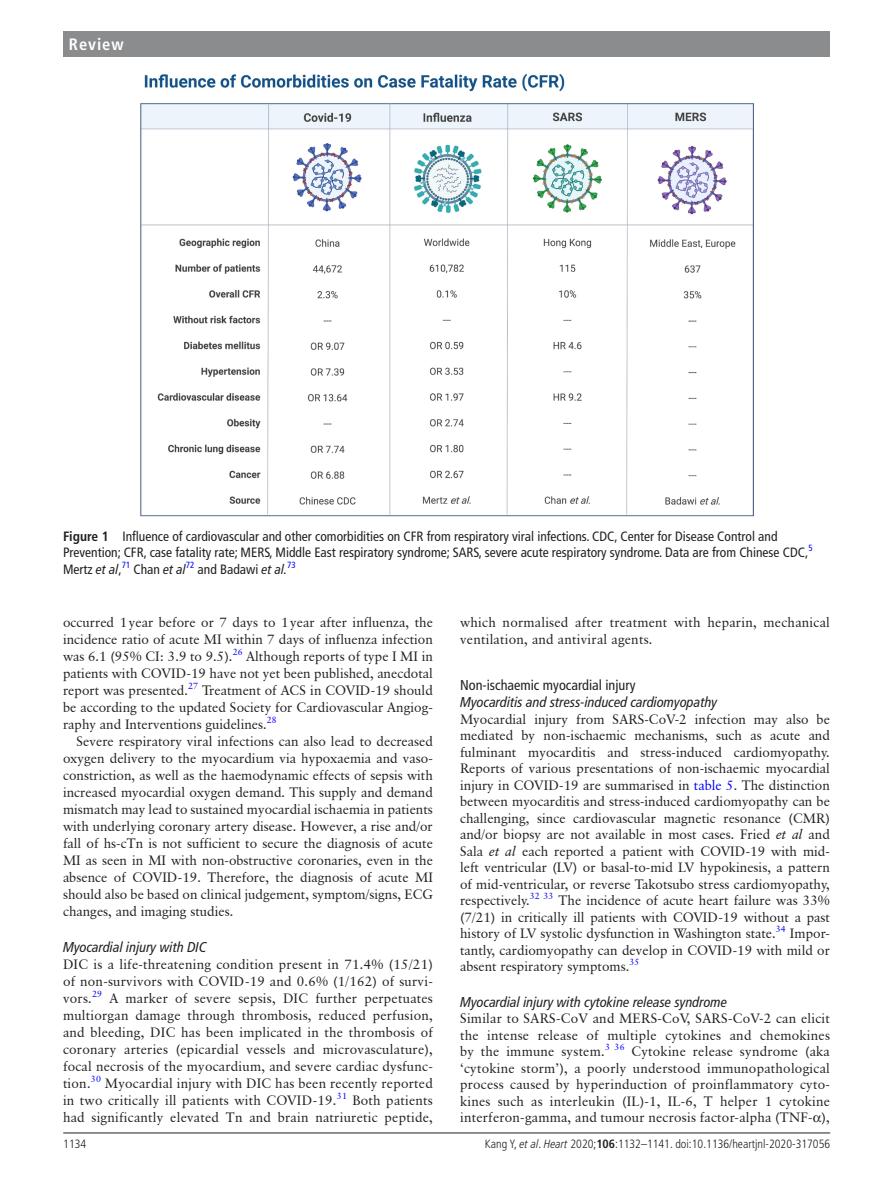
<style>
.page{position:relative;width:893px;height:1191px;background:#fff}
.page>*{position:absolute;margin:0;border:0;box-sizing:border-box;transform-origin:0 0}
.t1{font:700 condensed 16.5px "Frutiger LT Pro";letter-spacing:.055em;color:#fff}
.t2{font:italic condensed 14.25px "Frutiger LT Pro";color:#231f20}
.t3{font:condensed 14.25px "Frutiger LT Pro";color:#231f20}
.t4{font:13.5px/17px "Classical Garamond BT";letter-spacing:.015em;color:#231f20;text-align:justify}
.t5{font:condensed 13.5px/16.5px "Frutiger LT Pro";color:#231f20}
.t6{font:300 condensed 12px "Frutiger LT Pro";color:#231f20}
.t7{font:9px "Classical Garamond BT";letter-spacing:.005em;color:#00f}
.t8{font:condensed 9px "Frutiger LT Pro";color:#00f}
.s1{font-weight:700}
.s2{font-style:italic}
.s3{color:#00f}
</style>
<div class="page">
<hr style="left:63px;top:1132px;width:767px;height:1px;background:#231f20">
<div style="left:63px;top:31px;width:767px;height:25px;background:#8a8c8e"></div>
<img style="left:140px;top:73px;width:613px;height:444px">
<p class="t1" style="left:69px;top:34px;width:56px">Review</p>
<p class="t5" style="left:63px;top:528px;width:751px"><span class="s1">Figure 1</span> Influence of cardiovascular and other comorbidities on CFR from respiratory viral infections. CDC, Center for Disease Control and<br>Prevention; CFR, case fatality rate; MERS, Middle East respiratory syndrome; SARS, severe acute respiratory syndrome. Data are from Chinese CDC,<sup>5<br></sup>Mertz <span class="s2">et al</span>,<sup>71</sup> Chan <span class="s2">et al</span></p>
<p class="t8" style="left:186px;top:559px;width:10px">72</p>
<p class="t5" style="left:198px;top:561px;width:91px">and Badawi <span class="s2">et al.</span></p>
<p class="t8" style="left:287px;top:559px;width:10px">73</p>
<p class="t4" style="left:63px;top:614px;width:371px">occurred 1year before or 7 days to 1year after influenza, the incidence ratio of acute MI within 7 days of influenza infection was 6.1 (95% CI: 3.9 to 9.5).</p>
<p class="t7" style="left:233px;top:646px;width:11px">26</p>
<p class="t4" style="left:63px;top:648px;width:371px;text-indent:183px">Although reports of type I MI in patients with COVID-19 have not yet been published, anecdotal report was presented.<sup>27</sup> Treatment of ACS in COVID-19 should be according to the updated Society for Cardiovascular Angiog&shy;raphy and Interventions guidelines.</p>
<p class="t7" style="left:267px;top:714px;width:11px">28</p>
<p class="t4" style="left:63px;top:733px;width:371px;text-indent:14px">Severe respiratory viral infections can also lead to decreased oxygen delivery to the myocardium via hypoxaemia and vaso&shy;constriction, as well as the haemodynamic effects of sepsis with increased myocardial oxygen demand. This supply and demand mismatch may lead to sustained myocardial ischaemia in patients with underlying coronary artery disease. However, a rise and/or fall of hs-cTn is not sufficient to secure the diagnosis of acute MI as seen in MI with non-obstructive coronaries, even in the absence of COVID-19. Therefore, the diagnosis of acute MI should also be based on clinical judgement, symptom/signs, ECG changes, and imaging studies.</p>
<p class="t2" style="left:63px;top:938px;width:145px">Myocardial injury with DIC</p>
<p class="t4" style="left:63px;top:955px;width:371px">DIC is a life-threatening condition present in 71.4% (15/21) of non-survivors with COVID-19 and 0.6% (1/162) of survi&shy;vors.</p>
<p class="t7" style="left:92px;top:987px;width:12px">29</p>
<p class="t4" style="left:63px;top:989px;width:371px;text-indent:46px">A marker of severe sepsis, DIC further perpetuates multiorgan damage through thrombosis, reduced perfusion, and bleeding, DIC has been implicated in the thrombosis of coronary arteries (epicardial vessels and microvasculature), focal necrosis of the myocardium, and severe cardiac dysfunc&shy;tion.</p>
<p class="t7" style="left:91px;top:1072px;width:12px">30</p>
<p class="t4" style="left:63px;top:1074px;width:371px;text-indent:42px">Myocardial injury with DIC has been recently reported in two critically ill patients with COVID-19.<sup>31</sup> Both patients had significantly elevated Tn and brain natriuretic peptide,</p>
<p class="t4" style="left:460px;top:614px;width:371px;line-height:16.5px">which normalised after treatment with heparin, mechanical ventilation, and antiviral agents.</p>
<p class="t3" style="left:460px;top:676px;width:177px">Non-ischaemic myocardial injury</p>
<p class="t2" style="left:460px;top:694px;width:259px">Myocarditis and stress-induced cardiomyopathy</p>
<p class="t4" style="left:460px;top:710px;width:371px;line-height:16.5px">Myocardial injury from SARS-CoV-2 infection may also be mediated by non-ischaemic mechanisms, such as acute and fulminant myocarditis and stress-induced cardiomyopathy.<br>Reports of various presentations of non-ischaemic myocardial injury in COVID-19 are summarised in <span class="s3">table 5</span>. The distinction between myocarditis and stress-induced cardiomyopathy can be challenging, since cardiovascular magnetic resonance (CMR) and/or biopsy are not available in most cases. Fried <span class="s2">et al</span> and Sala <span class="s2">et al</span> each reported a patient with COVID-19 with mid&shy;left ventricular (LV) or basal-to-mid LV hypokinesis, a pattern of mid-ventricular, or reverse Takotsubo stress cardiomyopathy, respectively.<sup>32</sup> <sup>33</sup> The incidence of acute heart failure was 33% (7/21) in critically ill patients with COVID-19 without a past history of LV systolic dysfunction in Washington state.<sup>34</sup> Impor&shy;tantly, cardiomyopathy can develop in COVID-19 with mild or absent respiratory symptoms.<sup>35</sup></p>
<p class="t2" style="left:460px;top:993px;width:269px">Myocardial injury with cytokine release syndrome</p>
<p class="t4" style="left:460px;top:1009px;width:371px;line-height:16.5px">Similar to SARS-CoV and MERS-CoV, SARS-CoV-2 can elicit the intense release of multiple cytokines and chemokines by the immune system.<sup>3</sup> <sup>36</sup> Cytokine release syndrome (aka ‘cytokine storm’), a poorly understood immunopathological process caused by hyperinduction of proinflammatory cyto&shy;kines such as interleukin (IL)-1, IL-6, T helper 1 cytokine interferon-gamma, and tumour necrosis factor-alpha (TNF- ),</p>
<p class="t6" style="left:63px;top:1136px;width:25px">1134</p>
<p class="t6" style="left:485px;top:1136px;width:347px">Kang Y, <span class="s2">et al</span>. <span class="s2">Heart</span> 2020;<span class="s1">106</span>:1132–1141. doi:10.1136/heartjnl-2020-317056</p>
</div>
